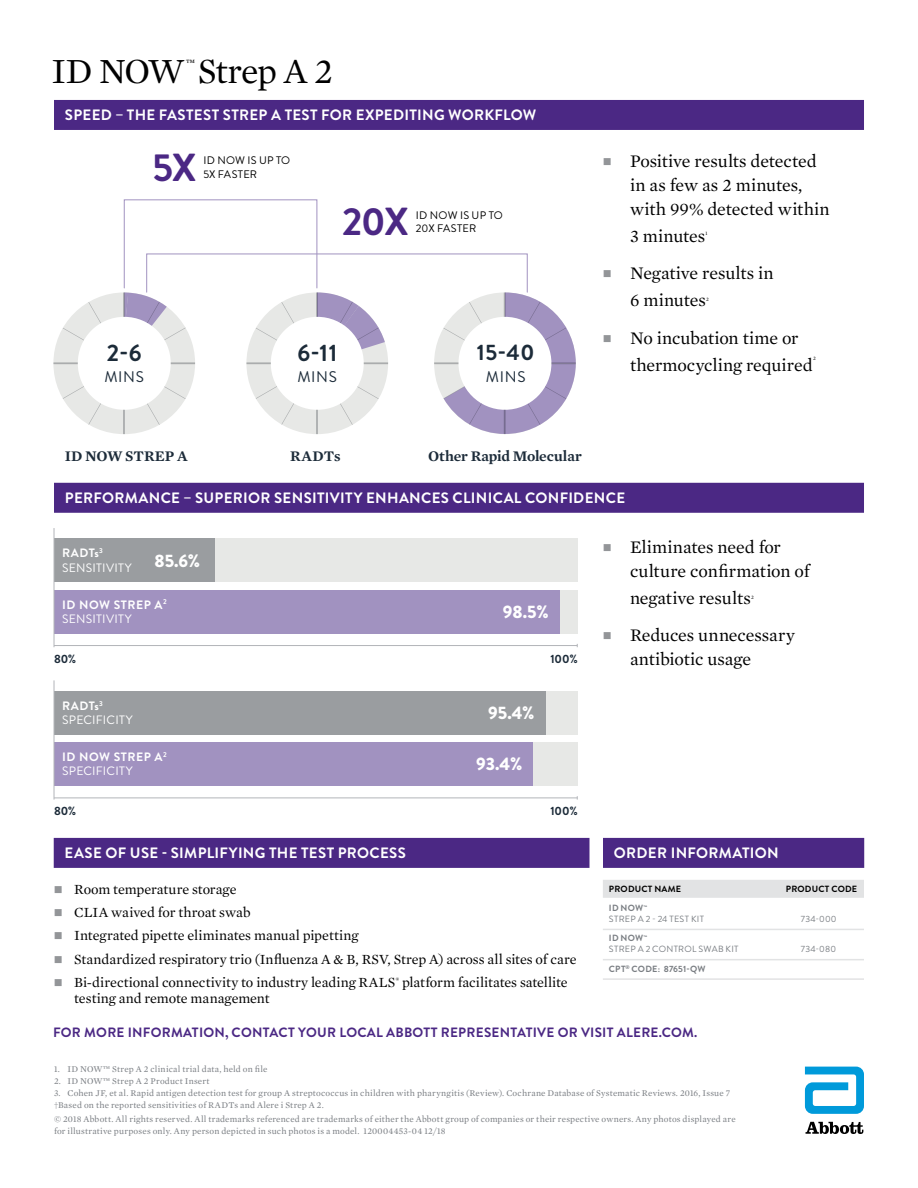
<style>
.page{position:relative;width:918px;height:1188px;background:#fff}
.page>*{position:absolute;margin:0;border:0;box-sizing:border-box;transform-origin:0 0}
.t1{font:700 39px "Brandon Grotesque";color:#4b2884}
.t2{font:36px "Mercury Text G1";letter-spacing:-.04em;color:#000}
.t3{font:700 23.85px "Brandon Grotesque";color:#1c2b39}
.t4{font:700 22.35px "Brandon Grotesque";color:#1c2b39}
.t5{font:18px/24px "Mercury Text G1";letter-spacing:-.005em;color:#000}
.t6{font:900 18px "Brandon Grotesque";color:#fff}
.t7{font:15.3px "Brandon Grotesque";letter-spacing:.045em;color:#1c2b39}
.t8{font:700 15px "Brandon Grotesque";letter-spacing:.02em;color:#fff}
.t9{font:600 15px "Mercury Text G1";letter-spacing:-.005em;color:#1c2b39}
.t10{font:14.25px/16.5px "Mercury Text G1";letter-spacing:-.005em;color:#000}
.t11{font:700 13.5px "Brandon Grotesque";letter-spacing:.02em;color:#4b2884}
.t12{font:700 12.15px/14.5px "Brandon Grotesque";letter-spacing:.045em;color:#fff}
.t13{font:12.15px/14.5px "Brandon Grotesque";letter-spacing:.02em;color:#fff}
.t14{font:700 12px "Brandon Grotesque";color:#1c2b39}
.t15{font:11.4px "Mercury Text G1";color:#000}
.t16{font:10.95px/13px "Brandon Grotesque";letter-spacing:.02em;color:#000}
.t17{font:9px/12px "Mercury Text G1";letter-spacing:.02em;color:#797d82}
.t18{font:9px/10.8px "Brandon Grotesque";letter-spacing:.03em;color:#797d82}
.t19{font:700 9px "Brandon Grotesque";letter-spacing:.02em;color:#000}
.t20{font:700 9px "Brandon Grotesque";letter-spacing:.015em;color:#797d82}
.t21{font:5.25px "Mercury Text G1";color:#000}
.s1{color:#939598}
.s2{font-weight:700}
.s3{font-weight:400}
</style>
<div class="page">
<div style="left:54px;top:539px;width:523px;height:43px;background:#e7e8e6"></div>
<div style="left:54px;top:691px;width:523px;height:44px;background:#e7e8e6"></div>
<div style="left:54px;top:539px;width:161px;height:43px;background:#9a9da0"></div>
<div style="left:54px;top:691px;width:491px;height:44px;background:#9a9da0"></div>
<div style="left:54px;top:590px;width:523px;height:43px;background:#e7e8e6"></div>
<div style="left:54px;top:742px;width:523px;height:44px;background:#e7e8e6"></div>
<div style="left:54px;top:590px;width:505px;height:43px;background:#a192c0"></div>
<div style="left:54px;top:742px;width:479px;height:44px;background:#a192c0"></div>
<div style="left:603px;top:838px;width:261px;height:30px;background:#4b2884"></div>
<div style="left:54px;top:838px;width:536px;height:30px;background:#4b2884"></div>
<div style="left:54px;top:100px;width:810px;height:30px;background:#4b2884"></div>
<div style="left:54px;top:483px;width:810px;height:30px;background:#4b2884"></div>
<svg style="left:806px;top:1122px;width:57px;height:12px"></svg>
<svg style="left:805px;top:1067px;width:59px;height:47px"></svg>
<hr style="left:54px;top:645px;width:523px;height:1px;background:#b3b5b9">
<hr style="left:54px;top:798px;width:523px;height:1px;background:#b3b5b9">
<hr style="left:54px;top:680px;width:1px;height:120px;background:#b3b5b9">
<hr style="left:54px;top:528px;width:1px;height:119px;background:#b3b5b9">
<div style="left:124px;top:199px;width:193px;height:89px;border:1px solid #a192c0"></div>
<svg style="left:246px;top:292px;width:142px;height:142px"></svg>
<svg style="left:53px;top:292px;width:142px;height:142px"></svg>
<svg style="left:434px;top:292px;width:142px;height:142px"></svg>
<div style="left:603px;top:880px;width:261px;height:18px;background:#e2e3e4"></div>
<hr style="left:603px;top:929px;width:261px;height:1px;background:#e2e3e4">
<hr style="left:603px;top:959px;width:261px;height:1px;background:#e2e3e4">
<hr style="left:603px;top:978px;width:261px;height:2px;background:#e2e3e4">
<h2 class="t2" style="left:52px;top:45px;width:283px">ID NOW Strep A 2</h2>
<p class="t15" style="left:186px;top:55px;width:11px">™</p>
<h3 class="t8" style="left:65px;top:105px;width:473px">SPEED – THE FASTEST STREP A TEST FOR EXPEDITING WORKFLOW</h3>
<h1 class="t1" style="left:152px;top:140px;width:46px">5X</h1>
<p class="t16" style="left:203px;top:154px;width:88px">ID NOW IS UP TO<br>5X FASTER</p>
<h1 class="t1" style="left:342px;top:194px;width:68px">20X</h1>
<p class="t16" style="left:416px;top:208px;width:88px">ID NOW IS UP TO<br>20X FASTER</p>
<h3 class="t3" style="left:107px;top:337px;width:37px">2-6</h3>
<h3 class="t7" style="left:104px;top:366px;width:41px">MINS</h3>
<h3 class="t3" style="left:297px;top:337px;width:41px">6-11</h3>
<h3 class="t7" style="left:297px;top:366px;width:41px">MINS</h3>
<h3 class="t4" style="left:477px;top:337px;width:59px">15-40</h3>
<h3 class="t7" style="left:486px;top:366px;width:41px">MINS</h3>
<h3 class="t5" style="left:630px;top:148px;width:201px;text-indent:-27px"><span class="s1">■</span> Positive results detected in as few as 2 minutes, with 99% detected within</h3>
<h3 class="t5" style="left:630px;top:223px;width:77px">3 minutes</h3>
<p class="t21" style="left:706px;top:230px;width:4px">1</p>
<h3 class="t5" style="left:630px;top:259px;width:145px;line-height:27px;text-indent:-27px"><span class="s1">■</span> Negative results in<br>6 minutes</h3>
<p class="t21" style="left:706px;top:296px;width:4px">2</p>
<h3 class="t5" style="left:630px;top:323px;width:184px;line-height:27px;text-indent:-27px"><span class="s1">■</span> No incubation time or thermocycling required</h3>
<p class="t21" style="left:813px;top:355px;width:4px">2</p>
<h3 class="t9" style="left:65px;top:445px;width:125px">ID NOW STREP A</h3>
<h3 class="t9" style="left:290px;top:445px;width:52px">RADTs</h3>
<h3 class="t9" style="left:428px;top:444px;width:155px">Other Rapid Molecular</h3>
<h3 class="t8" style="left:65px;top:488px;width:562px">PERFORMANCE – SUPERIOR SENSITIVITY ENHANCES CLINICAL CONFIDENCE</h3>
<h3 class="t13" style="left:62px;top:546px;width:71px"><span class="s2">RADTs</span><sup>3<br></sup>SENSITIVITY</h3>
<h3 class="t12" style="left:62px;top:597px;width:106px">ID NOW STREP A<sup>2<br></sup><span class="s3">SENSITIVITY</span></h3>
<h3 class="t6" style="left:155px;top:548px;width:47px">85.6%</h3>
<h3 class="t6" style="left:503px;top:599px;width:47px">98.5%</h3>
<h3 class="t14" style="left:54px;top:650px;width:24px">80%</h3>
<h3 class="t14" style="left:550px;top:650px;width:29px">100%</h3>
<h3 class="t13" style="left:62px;top:698px;width:72px"><span class="s2">RADTs</span><sup>3<br></sup>SPECIFICITY</h3>
<h3 class="t12" style="left:62px;top:750px;width:106px">ID NOW STREP A<sup>2<br></sup><span class="s3">SPECIFICITY</span></h3>
<h3 class="t6" style="left:488px;top:700px;width:48px">95.4%</h3>
<h3 class="t6" style="left:476px;top:751px;width:48px">93.4%</h3>
<h3 class="t14" style="left:54px;top:803px;width:24px">80%</h3>
<h3 class="t14" style="left:550px;top:803px;width:29px">100%</h3>
<h3 class="t5" style="left:630px;top:534px;width:181px;text-indent:-27px"><span class="s1">■</span> Eliminates need for culture confirmation of</h3>
<h3 class="t5" style="left:630px;top:585px;width:122px">negative results</h3>
<p class="t21" style="left:751px;top:593px;width:4px">2</p>
<h3 class="t5" style="left:630px;top:623px;width:167px;text-indent:-27px"><span class="s1">■</span> Reduces unnecessary antibiotic usage</h3>
<h3 class="t8" style="left:65px;top:843px;width:343px">EASE OF USE - SIMPLIFYING THE TEST PROCESS</h3>
<h3 class="t8" style="left:614px;top:843px;width:166px">ORDER INFORMATION</h3>
<h3 class="t10" style="left:54px;top:880px;width:184px"><span class="s1">■</span> Room temperature storage</h3>
<h3 class="t10" style="left:54px;top:903px;width:198px"><span class="s1">■</span> CLIA waived for throat swab</h3>
<h3 class="t10" style="left:54px;top:927px;width:306px"><span class="s1">■</span> Integrated pipette eliminates manual pipetting</h3>
<h3 class="t10" style="left:54px;top:950px;width:524px"><span class="s1">■</span> Standardized respiratory trio (Influenza A &amp; B, RSV, Strep A) across all sites of care</h3>
<h3 class="t10" style="left:74px;top:973px;width:495px;text-indent:-20px"><span class="s1">■</span> Bi-directional connectivity to industry leading RALS<sup>®</sup> platform facilitates satellite testing and remote management</h3>
<p class="t19" style="left:609px;top:882px;width:74px">PRODUCT NAME</p>
<p class="t19" style="left:786px;top:882px;width:73px">PRODUCT CODE</p>
<p class="t18" style="left:609px;top:903px;width:97px"><span class="s2">ID NOW</span><sup>™<br></sup>STREP A 2 - 24 TEST KIT</p>
<p class="t18" style="left:801px;top:914px;width:37px">734-000</p>
<p class="t18" style="left:609px;top:933px;width:131px"><span class="s2">ID NOW</span><sup>™<br></sup>STREP A 2 CONTROL SWAB KIT</p>
<p class="t18" style="left:801px;top:944px;width:37px">734-080</p>
<p class="t20" style="left:609px;top:962px;width:98px">CPT<sup>®</sup> CODE: 87651-QW</p>
<h3 class="t11" style="left:53px;top:1023px;width:646px">FOR MORE INFORMATION, CONTACT YOUR LOCAL ABBOTT REPRESENTATIVE OR VISIT ALERE.COM.</h3>
<p class="t17" style="left:54px;top:1063px;width:215px">1. ID NOW™ Strep A 2 clinical trial data, held on file</p>
<p class="t17" style="left:54px;top:1075px;width:157px">2. ID NOW™ Strep A 2 Product Insert</p>
<p class="t17" style="left:54px;top:1087px;width:678px">3. Cohen JF, et al. Rapid antigen detection test for group A streptococcus in children with pharyngitis (Review). Cochrane Database of Systematic Reviews. 2016, Issue 7 †Based on the reported sensitivities of RADTs and Alere i Strep A 2.</p>
<p class="t17" style="left:54px;top:1113px;width:683px">© 2018 Abbott. All rights reserved. All trademarks referenced are trademarks of either the Abbott group of companies or their respective owners. Any photos displayed are for illustrative purposes only. Any person depicted in such photos is a model. 120004453-04 12/18</p>
</div>
